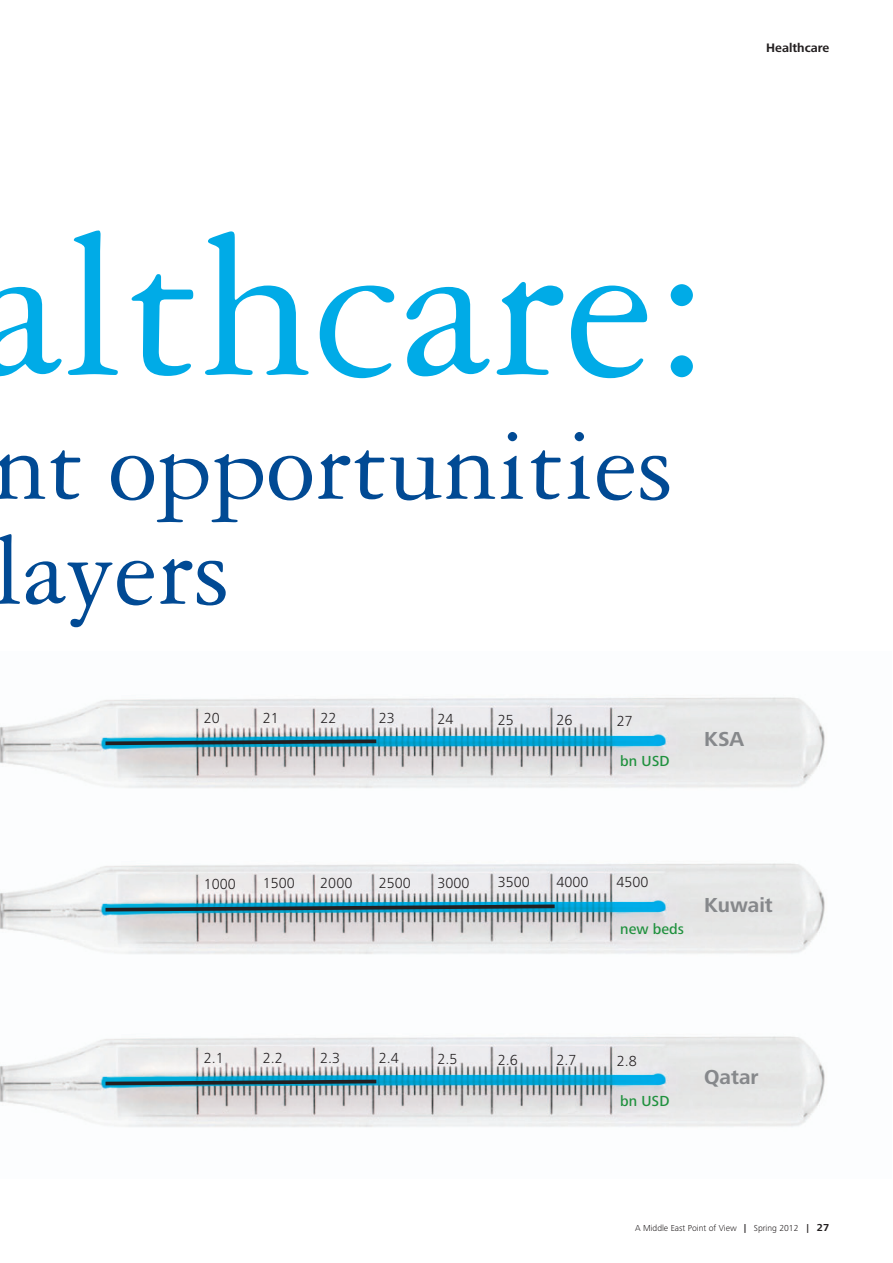
<style>
.page{position:relative;width:893px;height:1263px;background:#fff}
.page>*{position:absolute;margin:0;border:0;box-sizing:border-box;transform-origin:0 0}
.t1{font:223.65px "Garamond 3 LT Std";color:#00abe7}
.t2{font:108px/105px "Garamond 3 LT Std";color:#014a94}
.t3{font:700 21px "Frutiger Next Pro";color:#86888b}
.t4{font:300 15.15px "Frutiger Next Pro";color:#231f20}
.t5{font:500 15.15px "Frutiger Next Pro";color:#1f913e}
.t6{font:700 12.75px "Frutiger Next Pro";color:#231f20}
.t7{font:300 9px "Frutiger Next Pro";color:#231f20}
.s1{font-weight:700}
.s2{font-weight:700;font-size:10.5px}
</style>
<div class="page">
<img style="left:0;top:1036px;width:825px;height:91px">
<img style="left:0;top:863px;width:825px;height:91px">
<img style="left:0;top:697px;width:825px;height:91px">
<svg style="left:105px;top:739px;width:271px;height:6px;background:#155163"></svg>
<svg style="left:105px;top:904px;width:450px;height:7px;background:#125e75"></svg>
<svg style="left:105px;top:1080px;width:271px;height:5px"></svg>
<p class="t6" style="left:766px;top:43px;width:64px">Healthcare</p>
<h1 class="t1" style="left:-26px;top:230px;width:738px">althcare:</h1>
<h2 class="t2" style="left:-7px;top:423px;width:682px">nt opportunities layers</h2>
<p class="t4" style="left:204px;top:713px;width:18px">20</p>
<p class="t4" style="left:379px;top:713px;width:18px">23</p>
<p class="t4" style="left:437px;top:714px;width:18px">24</p>
<p class="t4" style="left:498px;top:714px;width:18px">25</p>
<p class="t4" style="left:556px;top:715px;width:18px">26</p>
<p class="t4" style="left:617px;top:716px;width:18px">27</p>
<p class="t4" style="left:263px;top:713px;width:18px">21</p>
<p class="t4" style="left:320px;top:713px;width:18px">22</p>
<p class="t5" style="left:620px;top:755px;width:51px">bn USD</p>
<h3 class="t3" style="left:704px;top:732px;width:42px">KSA</h3>
<p class="t4" style="left:204px;top:879px;width:34px">1000</p>
<p class="t4" style="left:263px;top:877px;width:34px">1500</p>
<p class="t4" style="left:320px;top:877px;width:34px">2000</p>
<p class="t4" style="left:379px;top:877px;width:34px">2500</p>
<p class="t4" style="left:437px;top:878px;width:34px">3000</p>
<p class="t4" style="left:498px;top:877px;width:34px">3500</p>
<p class="t4" style="left:556px;top:877px;width:34px">4000</p>
<p class="t4" style="left:616px;top:877px;width:34px">4500</p>
<p class="t5" style="left:620px;top:923px;width:65px">new beds</p>
<h3 class="t3" style="left:704px;top:898px;width:70px">Kuwait</h3>
<p class="t4" style="left:204px;top:1053px;width:22px">2.1</p>
<p class="t4" style="left:263px;top:1053px;width:22px">2.2</p>
<p class="t4" style="left:320px;top:1053px;width:22px">2.3</p>
<p class="t4" style="left:379px;top:1053px;width:22px">2.4</p>
<p class="t4" style="left:437px;top:1054px;width:22px">2.5</p>
<p class="t4" style="left:498px;top:1054px;width:22px">2.6</p>
<p class="t4" style="left:556px;top:1055px;width:22px">2.7</p>
<p class="t4" style="left:617px;top:1056px;width:22px">2.8</p>
<p class="t5" style="left:620px;top:1096px;width:51px">bn USD</p>
<h3 class="t3" style="left:704px;top:1070px;width:56px">Qatar</h3>
<p class="t7" style="left:635px;top:1225px;width:196px">A Middle East Point of View <span class="s1">|</span> Spring 2012 <span class="s1">|</span> <span class="s2">27</span></p>
</div>
